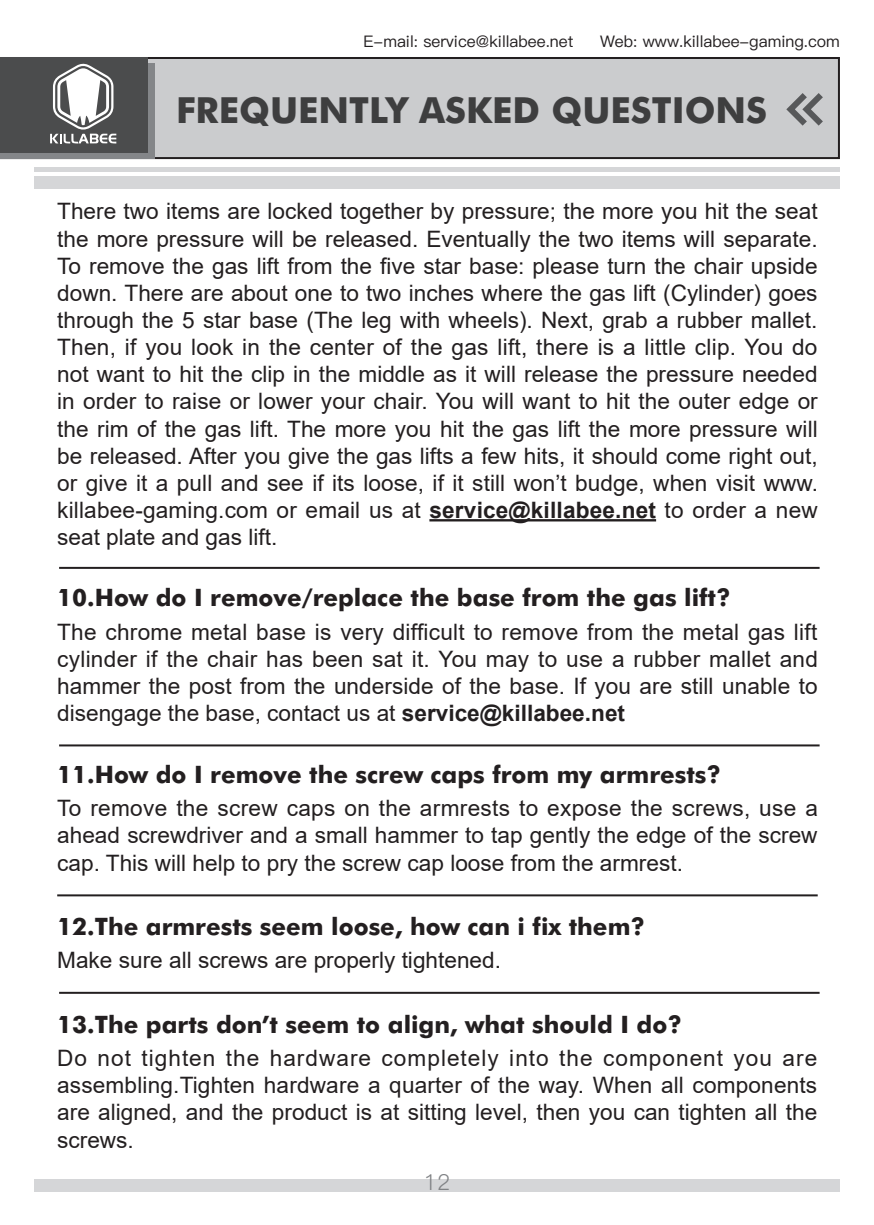
<style>
.page{position:relative;width:874px;height:1225px;background:#fff}
.page>*{position:absolute;margin:0;border:0;box-sizing:border-box;transform-origin:0 0}
.t1{font:700 36px "Futura BT";color:#3e3e3f}
.t2{font:700 24px "Futura BT";color:#231f20}
.t3{font:22.6px/27.2px "Arial";color:#231f20;text-align:justify}
.t4{font:22px "Ping Fang SC Regular";color:#808285}
.t5{font:16px "Ping Fang SC Medium";color:#231f20}
.s1{font-weight:700}
</style>
<div class="page">
<div style="left:1px;top:58px;width:837px;height:100px;background:#cbccce"></div>
<div style="left:0;top:57px;width:839px;height:102px;border:2px solid #231f20"></div>
<div style="left:34px;top:1179px;width:805px;height:12px;background:#d5d6d8"></div>
<div style="left:34px;top:176px;width:805px;height:13px;background:#d5d6d8"></div>
<div style="left:34px;top:167px;width:805px;height:5px;background:#d5d6d8"></div>
<svg style="left:786px;top:93px;width:37px;height:33px"></svg>
<svg style="left:0;top:64px;width:155px;height:95px;background:#7c7e81"></svg>
<div style="left:0;top:57px;width:147px;height:95px;background:#4b4c4d"></div>
<svg style="left:50px;top:63px;width:66px;height:80px"></svg>
<hr style="left:429px;top:519px;width:226px;height:2px;background:#231f20">
<hr style="left:59px;top:567px;width:760px;height:2px;background:#231f20">
<hr style="left:59px;top:744px;width:760px;height:2px;background:#231f20">
<hr style="left:57px;top:894px;width:760px;height:2px;background:#231f20">
<hr style="left:59px;top:991px;width:760px;height:2px;background:#231f20">
<p class="t5" style="left:363px;top:32px;width:211px">E-mail: service@killabee.net</p>
<p class="t5" style="left:599px;top:32px;width:241px">Web: www.killabee-gaming.com</p>
<p class="t1" style="left:176px;top:88px;width:592px">FREQUENTLY ASKED QUESTIONS</p>
<p class="t3" style="left:57px;top:198px;width:761px">There two items are locked together by pressure; the more you hit the seat the more pressure will be released. Eventually the two items will separate.<br>To remove the gas lift from the five star base: please turn the chair upside down. There are about one to two inches where the gas lift (Cylinder) goes through the 5 star base (The leg with wheels). Next, grab a rubber mallet.<br>Then, if you look in the center of the gas lift, there is a little clip. You do not want to hit the clip in the middle as it will release the pressure needed in order to raise or lower your chair. You will want to hit the outer edge or the rim of the gas lift. The more you hit the gas lift the more pressure will be released. After you give the gas lifts a few hits, it should come right out, or give it a pull and see if its loose, if it still won’t budge, when visit www. killabee-gaming.com or email us at <span class="s1">service@killabee.net</span> to order a new seat plate and gas lift.</p>
<p class="t2" style="left:57px;top:583px;width:674px">10.How do I remove/replace the base from the gas lift?</p>
<p class="t3" style="left:57px;top:618px;width:761px">The chrome metal base is very difficult to remove from the metal gas lift cylinder if the chair has been sat it. You may to use a rubber mallet and hammer the post from the underside of the base. If you are still unable to disengage the base, contact us at <span class="s1">service@killabee.net</span></p>
<p class="t2" style="left:57px;top:760px;width:665px">11.How do I remove the screw caps from my armrests?</p>
<p class="t3" style="left:57px;top:794px;width:761px">To remove the screw caps on the armrests to expose the screws, use a ahead screwdriver and a small hammer to tap gently the edge of the screw cap. This will help to pry the screw cap loose from the armrest.</p>
<p class="t2" style="left:57px;top:911px;width:589px">12.The armrests seem loose, how can i fix them?</p>
<p class="t3" style="left:57px;top:946px;width:445px">Make sure all screws are properly tightened.</p>
<p class="t2" style="left:57px;top:1009px;width:625px">13.The parts don’t seem to align, what should I do?</p>
<p class="t3" style="left:57px;top:1044px;width:761px">Do not tighten the hardware completely into the component you are assembling.Tighten hardware a quarter of the way. When all components are aligned, and the product is at sitting level, then you can tighten all the screws.</p>
<p class="t4" style="left:423px;top:1169px;width:28px">12</p>
</div>
